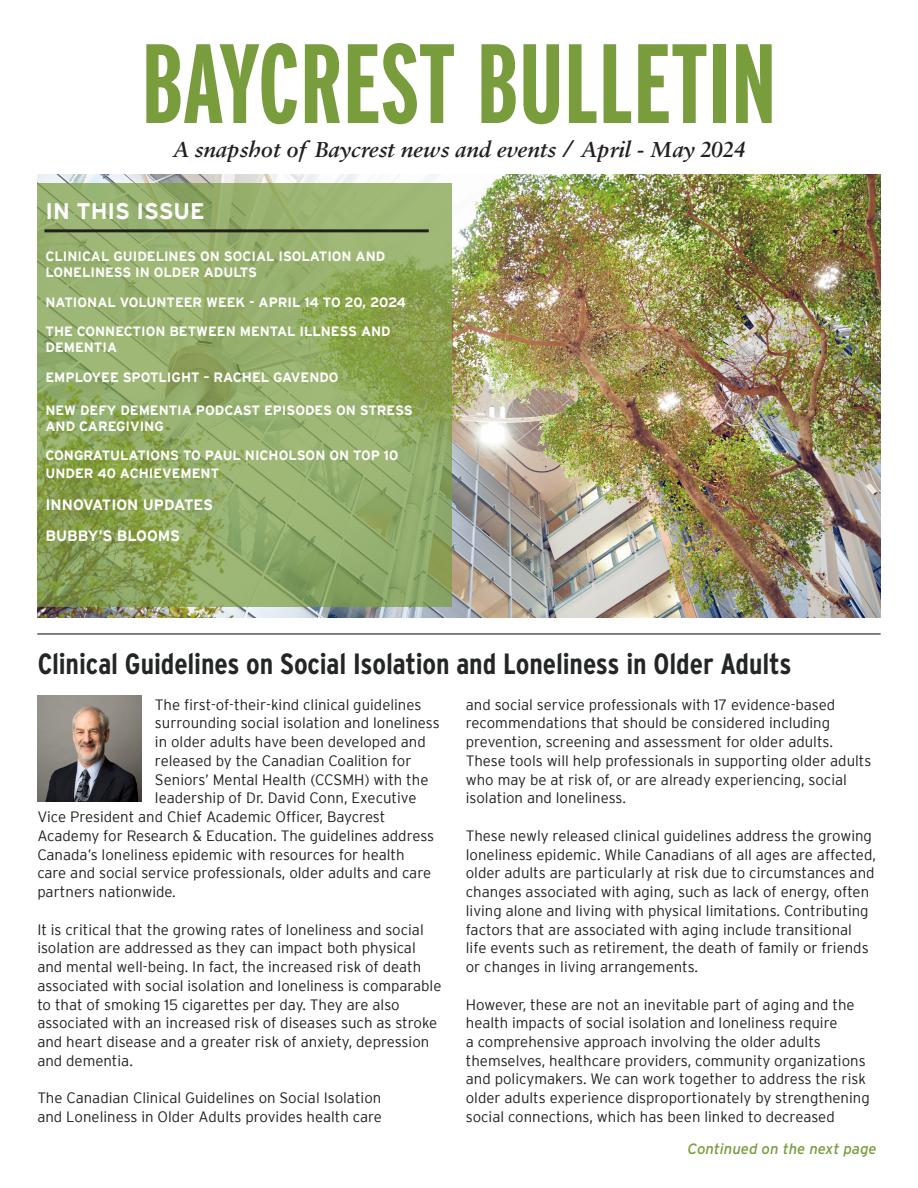
<style>
.page{position:relative;width:918px;height:1188px;background:#fff}
.page>*{position:absolute;margin:0;border:0;box-sizing:border-box;transform-origin:0 0}
.t1{font:700 112.5px "Interstate Compressed";color:#799c3d}
.heading{font:700 29.25px "Interstate Condensed";letter-spacing:-.005em;color:#242626}
.t2{font:italic 600 23.4px "Sabon";color:#231f20}
.t3{font:700 22.5px "Interstate";color:#fff}
.t4{font:300 15px/18.8px "Interstate";color:#231f20}
.heading-2{font:700 15px "Interstate";color:#fff}
.t5{font:italic 15px "Interstate";color:#799c3d}
.heading-3{font:700 13.5px/16.2px "Interstate";color:#fff}
</style>
<div class="page">
<img style="left:38px;top:175px;width:842px;height:442px">
<svg style="left:37px;top:183px;width:414px;height:424px;background:#91aa64"></svg>
<hr style="left:37px;top:634px;width:844px;height:1px;background:#000">
<img style="left:38px;top:696px;width:103px;height:105px">
<hr style="left:44px;top:229px;width:385px;height:3px;background:#231f20">
<p class="t1" style="left:141px;top:21px;width:637px">BAYCREST BULLETIN</p>
<p class="t2" style="left:173px;top:135px;width:574px">A snapshot of Baycrest news and events / April - May 2024</p>
<p class="t3" style="left:46px;top:198px;width:161px">IN THIS ISSUE</p>
<p class="heading-3" style="left:46px;top:248px;width:341px">CLINICAL GUIDELINES ON SOCIAL ISOLATION AND<br>LONELINESS IN OLDER ADULTS</p>
<p class="heading-3" style="left:46px;top:294px;width:362px">NATIONAL VOLUNTEER WEEK - APRIL 14 TO 20, 2024</p>
<p class="heading-3" style="left:46px;top:323px;width:347px">THE CONNECTION BETWEEN MENTAL ILLNESS AND<br>DEMENTIA</p>
<p class="heading-3" style="left:46px;top:369px;width:295px">EMPLOYEE SPOTLIGHT – RACHEL GAVENDO</p>
<p class="heading-3" style="left:46px;top:402px;width:369px">NEW DEFY DEMENTIA PODCAST EPISODES ON STRESS<br>AND CAREGIVING</p>
<p class="heading-3" style="left:46px;top:447px;width:354px;line-height:18px">CONGRATULATIONS TO PAUL NICHOLSON ON TOP 10<br>UNDER 40 ACHIEVEMENT</p>
<p class="heading-2" style="left:46px;top:496px;width:169px">INNOVATION UPDATES</p>
<p class="heading-2" style="left:46px;top:528px;width:136px">BUBBY’S BLOOMS</p>
<p class="heading" style="left:38px;top:647px;width:755px">Clinical Guidelines on Social Isolation and Loneliness in Older Adults</p>
<p class="t4" style="left:155px;top:695px;width:268px">The first-of-their-kind clinical guidelines</p>
<p class="t4" style="left:155px;top:714px;width:286px">surrounding social isolation and loneliness</p>
<p class="t4" style="left:155px;top:732px;width:272px">in older adults have been developed and</p>
<p class="t4" style="left:155px;top:751px;width:258px">released by the Canadian Coalition for</p>
<p class="t4" style="left:155px;top:770px;width:275px">Seniors’ Mental Health (CCSMH) with the</p>
<p class="t4" style="left:155px;top:789px;width:263px">leadership of Dr. David Conn, Executive</p>
<p class="t4" style="left:37px;top:807px;width:350px">Vice President and Chief Academic Officer, Baycrest</p>
<p class="t4" style="left:37px;top:826px;width:398px">Academy for Research &amp; Education. The guidelines address</p>
<p class="t4" style="left:37px;top:845px;width:369px">Canada’s loneliness epidemic with resources for health</p>
<p class="t4" style="left:37px;top:864px;width:395px">care and social service professionals, older adults and care</p>
<p class="t4" style="left:37px;top:882px;width:140px">partners nationwide.</p>
<p class="t4" style="left:37px;top:920px;width:406px">It is critical that the growing rates of loneliness and social isolation are addressed as they can impact both physical and mental well-being. In fact, the increased risk of death associated with social isolation and loneliness is comparable to that of smoking 15 cigarettes per day. They are also associated with an increased risk of diseases such as stroke and heart disease and a greater risk of anxiety, depression and dementia.</p>
<p class="t4" style="left:37px;top:1088px;width:346px">The Canadian Clinical Guidelines on Social Isolation and Loneliness in Older Adults provides health care</p>
<p class="t4" style="left:466px;top:695px;width:407px">and social service professionals with 17 evidence-based recommendations that should be considered including prevention, screening and assessment for older adults.<br>These tools will help professionals in supporting older adults who may be at risk of, or are already experiencing, social isolation and loneliness.</p>
<p class="t4" style="left:466px;top:826px;width:412px">These newly released clinical guidelines address the growing loneliness epidemic. While Canadians of all ages are affected, older adults are particularly at risk due to circumstances and changes associated with aging, such as lack of energy, often living alone and living with physical limitations. Contributing factors that are associated with aging include transitional life events such as retirement, the death of family or friends or changes in living arrangements.</p>
<p class="t4" style="left:466px;top:995px;width:405px">However, these are not an inevitable part of aging and the health impacts of social isolation and loneliness require<br>a comprehensive approach involving the older adults themselves, healthcare providers, community organizations and policymakers. We can work together to address the risk older adults experience disproportionately by strengthening social connections, which has been linked to decreased</p>
<p class="t5" style="left:688px;top:1141px;width:191px">Continued on the next page</p>
</div>
